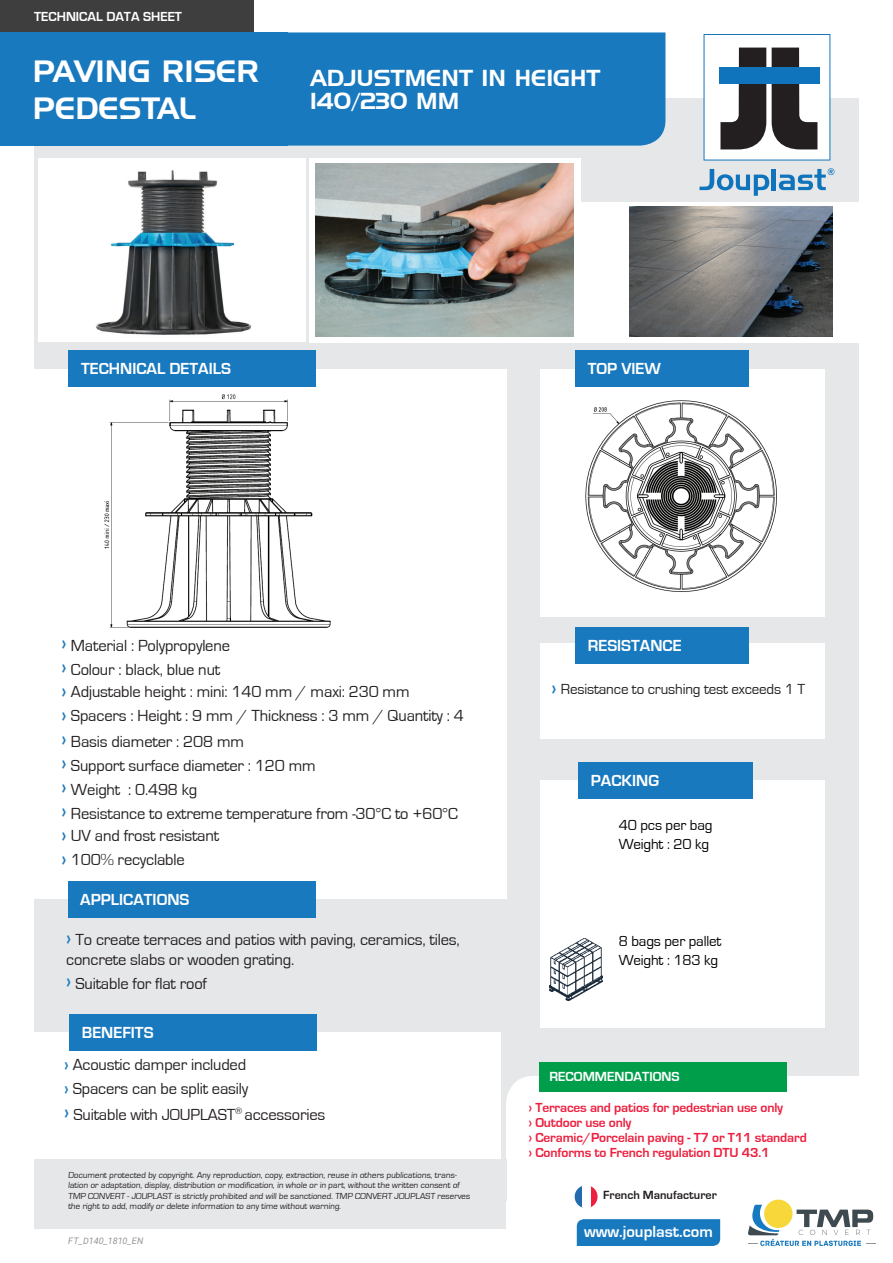
<style>
.page{position:relative;width:893px;height:1263px;background:#fff}
.page>*{position:absolute;margin:0;border:0;box-sizing:border-box;transform-origin:0 0}
.t1{font:30px/37.5px "Handel Gothic BT";color:#fff}
.t2{font:22.5px/22.5px "Handel Gothic BT";color:#fff}
.t3{font:16.5px/24px "Eurostile";letter-spacing:-.01em;color:#231f20}
.t4{font:700 16.5px "Eurostile";color:#fff}
.t5{font:15px/19.5px "Eurostile";letter-spacing:-.01em;color:#000}
.t6{font:15px "Eurostile";letter-spacing:-.01em;color:#231f20}
.t7{font:700 13.65px "Eurostile";color:#fff}
.t8{font:700 13.5px/15px "Eurostile";letter-spacing:-.01em;color:#ed203f}
.t9{font:700 13.5px "Eurostile";color:#fff}
.t10{font:700 12.15px "Eurostile";color:#231f20}
.t11{font:9px/10.5px "Eurostile";color:#231f20}
.t12{font:italic 9px "Roboto";color:#939598}
.s1{font-weight:700;font-size:18px;color:#1979bf}
.s2{font-weight:700;color:#fff}
.s3{font-weight:700;color:#1979bf}
</style>
<div class="page">
<div style="left:34px;top:99px;width:825px;height:1130px;background:#e6e7e9"></div>
<div style="left:33px;top:1032px;width:468px;height:127px;background:#fff"></div>
<div style="left:310px;top:202px;width:583px;height:140px;background:#fff"></div>
<svg style="left:309px;top:159px;width:271px;height:164px;fill:#fff"></svg>
<div style="left:0;top:0;width:254px;height:32px;background:#3e3e3f"></div>
<div style="left:0;top:369px;width:506px;height:530px;background:#fff"></div>
<div style="left:69px;top:350px;width:247px;height:36px;background:#1979bf"></div>
<div style="left:540px;top:369px;width:285px;height:247px;background:#fff"></div>
<div style="left:575px;top:351px;width:173px;height:36px;background:#1979bf"></div>
<div style="left:506px;top:1076px;width:353px;height:58px;background:#fff"></div>
<div style="left:506px;top:1134px;width:387px;height:129px;background:#fff"></div>
<div style="left:539px;top:1062px;width:247px;height:30px;background:#009e4b"></div>
<div style="left:68px;top:881px;width:248px;height:36px;background:#1979bf"></div>
<div style="left:7px;top:32px;width:281px;height:114px;background:#1979bf"></div>
<div style="left:288px;top:32px;width:377px;height:114px;background:#1979bf"></div>
<div style="left:540px;top:781px;width:285px;height:247px;background:#fff"></div>
<div style="left:578px;top:763px;width:175px;height:36px;background:#1979bf"></div>
<img style="left:549px;top:938px;width:53px;height:63px">
<div style="left:540px;top:644px;width:285px;height:95px;background:#fff"></div>
<div style="left:575px;top:627px;width:173px;height:36px;background:#1979bf"></div>
<div style="left:69px;top:1014px;width:248px;height:36px;background:#1979bf"></div>
<img style="left:316px;top:164px;width:257px;height:172px">
<div style="left:38px;top:159px;width:268px;height:183px;background:#fff"></div>
<img style="left:629px;top:206px;width:204px;height:130px">
<img style="left:585px;top:400px;width:192px;height:192px">
<svg style="left:703px;top:34px;width:127px;height:127px"></svg>
<div style="left:719px;top:68px;width:101px;height:16px;background:#1074bc"></div>
<svg style="left:699px;top:169px;width:70px;height:27px"></svg>
<hr style="left:772px;top:169px;width:4px;height:21px;background:#1074bc">
<svg style="left:779px;top:168px;width:55px;height:22px"></svg>
<div style="left:0;top:32px;width:9px;height:114px;background:#1979bf"></div>
<div style="left:577px;top:1219px;width:143px;height:27px;background:#1979bf"></div>
<svg style="left:575px;top:1186px;width:7px;height:22px"></svg>
<svg style="left:590px;top:1186px;width:8px;height:22px"></svg>
<img style="left:96px;top:170px;width:155px;height:165px">
<img style="left:104px;top:394px;width:227px;height:234px">
<svg style="left:748px;top:1199px;width:128px;height:47px"></svg>
<p class="t9" style="left:34px;top:9px;width:150px">TECHNICAL DATA SHEET</p>
<h1 class="t1" style="left:33px;top:52px;width:228px">PAVING RISER<br>PEDESTAL</h1>
<h2 class="t2" style="left:310px;top:67px;width:291px">ADJUSTMENT IN HEIGHT<br>140/230 MM</h2>
<p class="t4" style="left:81px;top:359px;width:151px">TECHNICAL DETAILS</p>
<p class="t4" style="left:588px;top:360px;width:75px">TOP VIEW</p>
<p class="t3" style="left:62px;top:633px;width:170px"><span class="s1">›</span> Material : Polypropylene <span class="s1">›</span> Colour : black, blue nut</p>
<p class="t3" style="left:62px;top:680px;width:404px"><span class="s1">›</span> Adjustable height : mini: 140 mm / maxi: 230 mm<br><span class="s1">›</span> Spacers : Height : 9 mm / Thickness : 3 mm / Quantity : 4</p>
<p class="t3" style="left:62px;top:729px;width:398px"><span class="s1">›</span> Basis diameter : 208 mm<br><span class="s1">›</span> Support surface diameter : 120 mm<br><span class="s1">›</span> Weight : 0.498 kg<br><span class="s1">›</span> Resistance to extreme temperature from -30°C to +60°C</p>
<p class="t3" style="left:62px;top:824px;width:159px"><span class="s1">›</span> UV and frost resistant <span class="s1">›</span> 100% recyclable</p>
<p class="t4" style="left:80px;top:890px;width:111px">APPLICATIONS</p>
<p class="t3" style="left:66px;top:930px;width:395px;line-height:19.5px"><span class="s1">›</span> To create terraces and patios with paving, ceramics, tiles, concrete slabs or wooden grating.</p>
<p class="t3" style="left:66px;top:971px;width:142px"><span class="s1">›</span> Suitable for flat roof</p>
<p class="t3" style="left:64px;top:1016px;width:183px;line-height:32.4px;text-indent:18px"><span class="s2">BENEFITS<br></span><span class="s3">›</span> Acoustic damper included</p>
<p class="t3" style="left:64px;top:1076px;width:263px;line-height:25.5px"><span class="s3">›</span> Spacers can be split easily<br><span class="s1">›</span> Suitable with JOUPLAST<sup>®</sup> accessories</p>
<p class="t11" style="left:68px;top:1169px;width:404px">Document protected by copyright. Any reproduction, copy, extraction, reuse in others publications, trans&shy;lation or adaptation, display, distribution or modification, in whole or in part, without the written consent of TMP CONVERT - JOUPLAST is strictly prohibited and will be sanctioned. TMP CONVERT JOUPLAST reserves the right to add, modify or delete information to any time without warning.</p>
<p class="t12" style="left:68px;top:1234px;width:77px">FT_D140_1810_EN</p>
<p class="t4" style="left:588px;top:636px;width:95px">RESISTANCE</p>
<p class="t6" style="left:552px;top:680px;width:255px"><span class="s1">›</span> Resistance to crushing test exceeds 1 T</p>
<p class="t4" style="left:591px;top:772px;width:70px">PACKING</p>
<p class="t5" style="left:619px;top:815px;width:95px">40 pcs per bag<br>Weight : 20 kg</p>
<p class="t5" style="left:619px;top:931px;width:104px">8 bags per pallet<br>Weight : 183 kg</p>
<p class="t7" style="left:549px;top:1069px;width:132px">RECOMMENDATIONS</p>
<p class="t8" style="left:528px;top:1101px;width:280px">› Terraces and patios for pedestrian use only<br>› Outdoor use only<br>› Ceramic/Porcelain paving - T7 or T11 standard › Conforms to French regulation DTU 43.1</p>
<p class="t10" style="left:603px;top:1188px;width:115px">French Manufacturer</p>
<p class="t4" style="left:584px;top:1223px;width:130px">www.jouplast.com</p>
</div>
